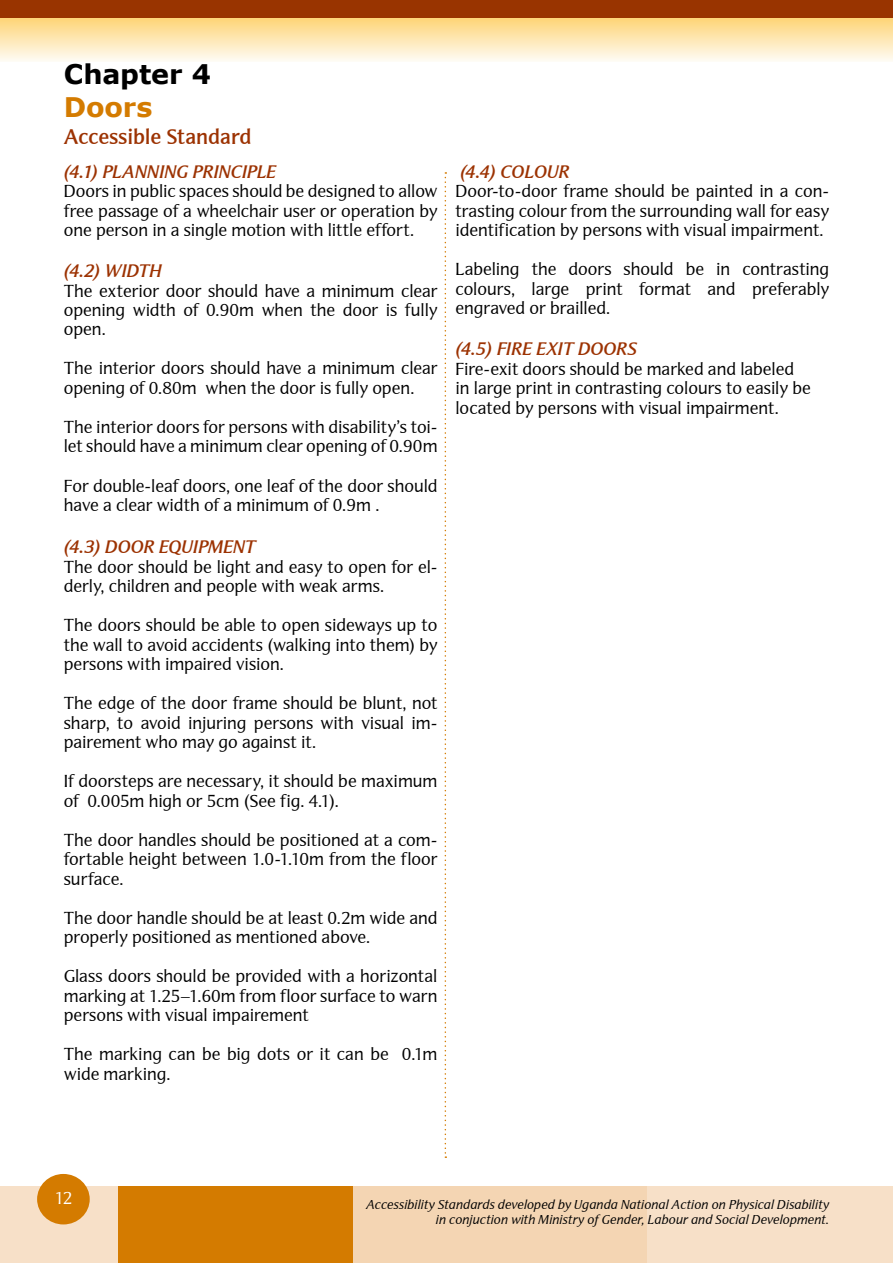
<style>
.page{position:relative;width:893px;height:1263px;background:#fff}
.page>*{position:absolute;margin:0;border:0;box-sizing:border-box;transform-origin:0 0}
.t1{font:700 27px "Verdana";color:#000}
.t2{font:700 27px "Verdana";letter-spacing:-.005em;color:#d47b00}
.t3{font:700 21px "Barclays";color:#9c3202}
.t4{font:italic 700 18px "Barclays";letter-spacing:.005em;color:#9c3202}
.t5{font:17.25px/19.5px "Barclays";color:#000;text-align:justify}
.t6{font:17.25px "Barclays";color:#fff}
.t7{font:italic 12.75px/15.3px "Barclays";letter-spacing:.01em;color:#000;text-align:right}
</style>
<div class="page">
<svg style="left:0;top:18px;width:892px;height:43px"></svg>
<div style="left:0;top:0;width:893px;height:18px;background:#993400"></div>
<hr style="left:892px;top:12px;width:1px;height:50px;background:#fed578">
<div style="left:0;top:1186px;width:293px;height:77px;background:#f7e0c8"></div>
<div style="left:118px;top:1186px;width:293px;height:77px;background:#d47b00"></div>
<div style="left:353px;top:1186px;width:293px;height:77px;background:#f4d5b3"></div>
<div style="left:600px;top:1186px;width:293px;height:77px;background:linear-gradient(to right,#f5dabc,#f8e3cd)"></div>
<div style="left:37px;top:1174px;width:53px;height:50px;background:#d47b00;border-radius:50%"></div>
<hr style="left:892px;top:1186px;width:1px;height:77px;background:#f4d5b3">
<svg style="left:445px;top:172px;width:1px;height:986px"></svg>
<h1 class="t1" style="left:64px;top:57px;width:149px">Chapter 4</h1>
<h1 class="t2" style="left:64px;top:90px;width:90px">Doors</h1>
<p class="t3" style="left:64px;top:123px;width:189px">Accessible Standard</p>
<p class="t4" style="left:64px;top:160px;width:214px">(4.1) PLANNING PRINCIPLE</p>
<p class="t5" style="left:64px;top:181px;width:375px">Doors in public spaces should be designed to allow free passage of a wheelchair user or operation by one person in a single motion with little effort.</p>
<p class="t4" style="left:64px;top:259px;width:100px">(4.2) WIDTH</p>
<p class="t5" style="left:64px;top:280px;width:375px">The exterior door should have a minimum clear opening width of 0.90m when the door is fully open.</p>
<p class="t5" style="left:64px;top:358px;width:375px">The interior doors should have a minimum clear opening of 0.80m when the door is fully open.</p>
<p class="t5" style="left:64px;top:417px;width:375px">The interior doors for persons with disability’s toi&shy;let should have a minimum clear opening of 0.90m</p>
<p class="t5" style="left:64px;top:475px;width:375px">For double-leaf doors, one leaf of the door should have a clear width of a minimum of 0.9m .</p>
<p class="t4" style="left:64px;top:535px;width:194px">(4.3) DOOR EQUIPMENT</p>
<p class="t5" style="left:64px;top:556px;width:375px">The door should be light and easy to open for el&shy;derly, children and people with weak arms.</p>
<p class="t5" style="left:64px;top:615px;width:375px">The doors should be able to open sideways up to the wall to avoid accidents (walking into them) by persons with impaired vision.</p>
<p class="t5" style="left:64px;top:693px;width:375px">The edge of the door frame should be blunt, not sharp, to avoid injuring persons with visual im&shy;pairement who may go against it.</p>
<p class="t5" style="left:64px;top:771px;width:375px">If doorsteps are necessary, it should be maximum of 0.005m high or 5cm (See fig. 4.1).</p>
<p class="t5" style="left:64px;top:829px;width:375px">The door handles should be positioned at a com&shy;fortable height between 1.0-1.10m from the floor surface.</p>
<p class="t5" style="left:64px;top:907px;width:375px">The door handle should be at least 0.2m wide and properly positioned as mentioned above.</p>
<p class="t5" style="left:64px;top:966px;width:375px">Glass doors should be provided with a horizontal marking at 1.25–1.60m from floor surface to warn persons with visual impairement</p>
<p class="t5" style="left:64px;top:1044px;width:375px">The marking can be big dots or it can be 0.1m wide marking.</p>
<p class="t4" style="left:460px;top:160px;width:111px">(4.4) COLOUR</p>
<p class="t5" style="left:455px;top:181px;width:375px">Door-to-door frame should be painted in a con&shy;trasting colour from the surrounding wall for easy identification by persons with visual impairment.</p>
<p class="t5" style="left:455px;top:259px;width:375px">Labeling the doors should be in contrasting colours, large print format and preferably engraved or brailled.</p>
<p class="t4" style="left:455px;top:337px;width:183px">(4.5) FIRE EXIT DOORS</p>
<p class="t5" style="left:455px;top:358px;width:357px;text-align:left">Fire-exit doors should be marked and labeled in large print in contrasting colours to easily be located by persons with visual impairment.</p>
<p class="t6" style="left:54px;top:1187px;width:19px">12</p>
<p class="t7" style="left:366px;top:1196px;width:464px">Accessibility Standards developed by Uganda National Action on Physical Disability in conjuction with Ministry of Gender, Labour and Social Development.</p>
</div>
